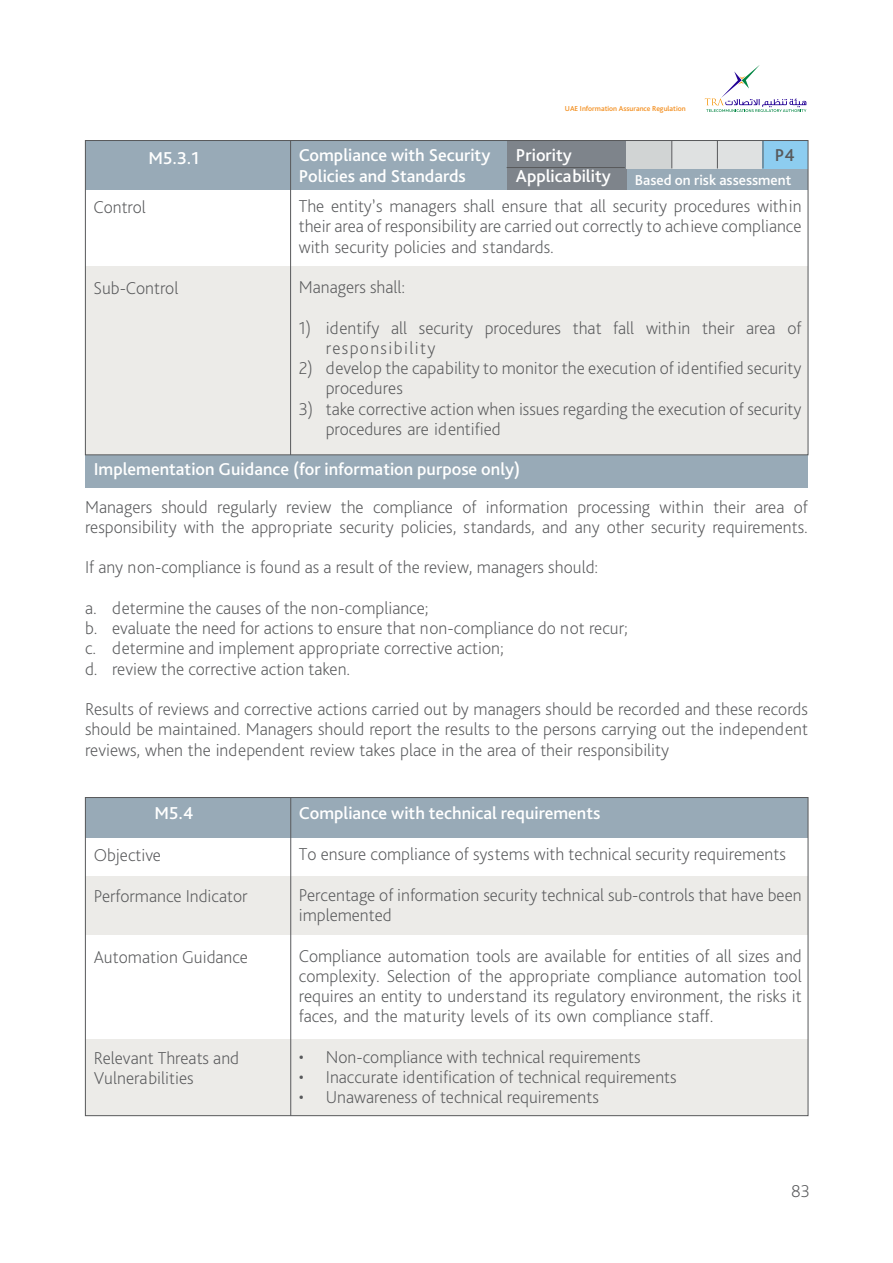
<style>
.page{position:relative;width:893px;height:1263px;background:#fff}
.page>*{position:absolute;margin:0;border:0;box-sizing:border-box;transform-origin:0 0}
.t1{font:200 18px/20.2px "Bliss Pro";color:#58595b}
.t2{font:500 18px/21px "Bliss Pro";color:#fff}
.t3{font:500 18px "Bliss Pro";color:#58595b}
.t4{font:500 15px "Bliss Pro";color:#fff}
.t5{font:500 7.5px "Bliss Pro";color:#f38e1e}
</style>
<div class="page">
<svg style="left:705px;top:65px;width:101px;height:47px"></svg>
<div style="left:85px;top:267px;width:723px;height:188px;background:#ecebe8"></div>
<div style="left:85px;top:140px;width:723px;height:50px;background:#98aab7"></div>
<div style="left:507px;top:140px;width:119px;height:50px;background:#7e848b"></div>
<hr style="left:290px;top:140px;width:1px;height:315px;background:#58595b">
<div style="left:626px;top:140px;width:46px;height:28px;background:#d1d4d4"></div>
<div style="left:672px;top:140px;width:45px;height:28px;background:#dfe1e1"></div>
<div style="left:717px;top:140px;width:45px;height:28px;background:#dfe1e1"></div>
<div style="left:762px;top:140px;width:46px;height:28px;background:#8dcdf0"></div>
<svg style="left:671px;top:142px;width:1px;height:26px"></svg>
<svg style="left:717px;top:142px;width:1px;height:26px"></svg>
<hr style="left:507px;top:167px;width:118px;height:1px;background:#58595b">
<svg style="left:763px;top:142px;width:1px;height:26px"></svg>
<div style="left:85px;top:455px;width:723px;height:32px;background:#98aab7"></div>
<div style="left:85px;top:877px;width:723px;height:58px;background:#ecebe8"></div>
<div style="left:85px;top:1040px;width:723px;height:76px;background:#ecebe8"></div>
<div style="left:85px;top:797px;width:723px;height:41px;background:#98aab7"></div>
<hr style="left:290px;top:797px;width:1px;height:319px;background:#58595b">
<p class="t2" style="left:149px;top:147px;width:52px">M5.3.1</p>
<p class="t2" style="left:299px;top:144px;width:193px">Compliance with Security<br>Policies and Standards</p>
<p class="t5" style="left:565px;top:104px;width:122px">UAE Information Assurance Regulation</p>
<p class="t2" style="left:516px;top:144px;width:96px">Priority<br>Applicability</p>
<p class="t3" style="left:775px;top:144px;width:21px">P4</p>
<p class="t4" style="left:635px;top:171px;width:158px">Based on risk assessment</p>
<p class="t1" style="left:94px;top:197px;width:54px">Control</p>
<p class="t1" style="left:94px;top:278px;width:86px">Sub-Control</p>
<p class="t1" style="left:299px;top:196px;width:504px;text-align:justify">The entity’s managers shall ensure that all security procedures within their area of responsibility are carried out correctly to achieve compliance with security policies and standards.</p>
<p class="t1" style="left:299px;top:277px;width:108px">Managers shall:</p>
<p class="t1" style="left:326px;top:317px;width:477px;text-indent:-27px">1) identify all security procedures that fall within their area of responsibility</p>
<p class="t1" style="left:326px;top:358px;width:477px;text-indent:-27px">2) develop the capability to monitor the execution of identified security procedures</p>
<p class="t1" style="left:326px;top:398px;width:477px;text-indent:-27px">3) take corrective action when issues regarding the execution of security procedures are identified</p>
<p class="t2" style="left:94px;top:458px;width:428px">Implementation Guidance (for information purpose only)</p>
<p class="t1" style="left:85px;top:496px;width:724px">Managers should regularly review the compliance of information processing within their area of responsibility with the appropriate security policies, standards, and any other security requirements.</p>
<p class="t1" style="left:85px;top:557px;width:515px">If any non-compliance is found as a result of the review, managers should:</p>
<p class="t1" style="left:85px;top:597px;width:544px">a. determine the causes of the non-compliance;<br>b. evaluate the need for actions to ensure that non-compliance do not recur; c. determine and implement appropriate corrective action;<br>d. review the corrective action taken.</p>
<p class="t1" style="left:85px;top:698px;width:724px;text-align:justify">Results of reviews and corrective actions carried out by managers should be recorded and these records should be maintained. Managers should report the results to the persons carrying out the independent reviews, when the independent review takes place in the area of their responsibility</p>
<p class="t2" style="left:155px;top:802px;width:40px">M5.4</p>
<p class="t2" style="left:299px;top:802px;width:303px">Compliance with technical requirements</p>
<p class="t1" style="left:94px;top:845px;width:69px">Objective</p>
<p class="t1" style="left:94px;top:885px;width:155px">Performance Indicator</p>
<p class="t1" style="left:94px;top:946px;width:156px">Automation Guidance</p>
<p class="t1" style="left:94px;top:1047px;width:147px">Relevant Threats and<br>Vulnerabilities</p>
<p class="t1" style="left:299px;top:844px;width:488px">To ensure compliance of systems with technical security requirements</p>
<p class="t1" style="left:299px;top:884px;width:504px">Percentage of information security technical sub-controls that have been implemented</p>
<p class="t1" style="left:299px;top:945px;width:504px;text-align:justify">Compliance automation tools are available for entities of all sizes and complexity. Selection of the appropriate compliance automation tool requires an entity to understand its regulatory environment, the risks it faces, and the maturity levels of its own compliance staff.</p>
<p class="t1" style="left:299px;top:1046px;width:343px">• Non-compliance with technical requirements</p>
<p class="t1" style="left:299px;top:1066px;width:379px">• Inaccurate identification of technical requirements</p>
<p class="t1" style="left:299px;top:1087px;width:301px">• Unawareness of technical requirements</p>
<p class="t1" style="left:791px;top:1180px;width:20px">83</p>
</div>
